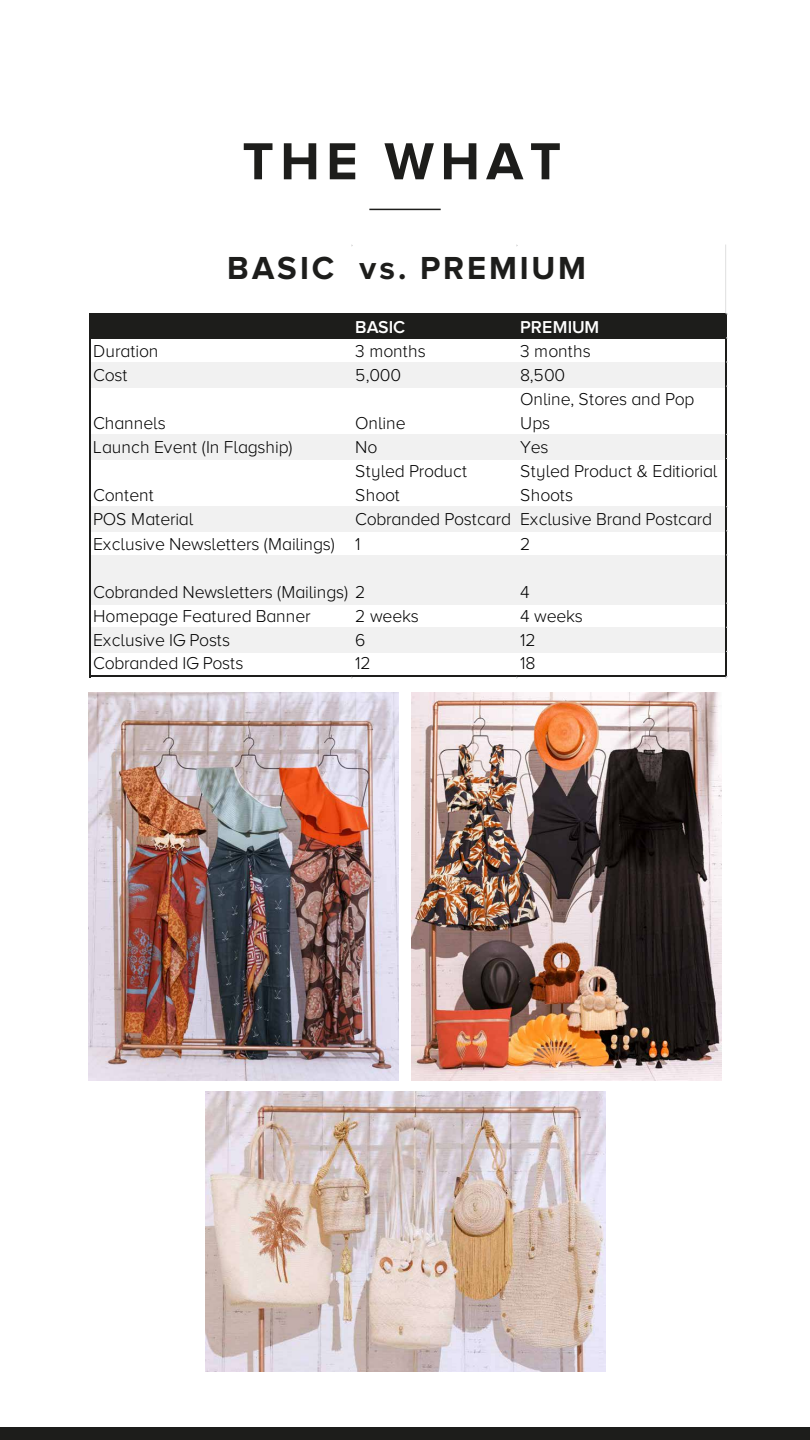
<style>
.page{position:relative;width:810px;height:1440px;background:#fff}
.page>*{position:absolute;margin:0;border:0;box-sizing:border-box;transform-origin:0 0}
.t1{font:700 54px "Proxima Nova";letter-spacing:.12em;color:#1d1d1b}
.t2{font:700 33.08px "Proxima Nova";letter-spacing:.085em;color:#1d1d1b}
.t3{font:300 17.85px/24.2px "Proxima Nova A";letter-spacing:-.015em;color:#000}
.t4{font:600 17.85px "Proxima Nova A";letter-spacing:-.005em;color:#fff}
</style>
<div class="page">
<hr style="left:369px;top:209px;width:72px;height:1px;background:#1d1d1b">
<div style="left:0;top:1427px;width:810px;height:13px;background:#1d1d1b"></div>
<div style="left:91px;top:314px;width:636px;height:25px;background:#1d1d1b"></div>
<div style="left:91px;top:362px;width:636px;height:25px;background:#f1f1f1"></div>
<div style="left:91px;top:434px;width:636px;height:25px;background:#f1f1f1"></div>
<div style="left:91px;top:507px;width:636px;height:25px;background:#f1f1f1"></div>
<div style="left:91px;top:555px;width:636px;height:49px;background:#f1f1f1"></div>
<div style="left:91px;top:627px;width:636px;height:25px;background:#f1f1f1"></div>
<hr style="left:91px;top:313px;width:636px;height:2px;background:#1d1d1b">
<hr style="left:726px;top:245px;width:1px;height:68px;background:#dfdfdf">
<hr style="left:91px;top:507px;width:634px;height:1px;background:#bfbfbf">
<hr style="left:91px;top:603px;width:634px;height:1px;background:#bfbfbf">
<hr style="left:89px;top:313px;width:2px;height:364px;background:#1d1d1b">
<hr style="left:91px;top:676px;width:636px;height:1px;background:#1d1d1b">
<hr style="left:725px;top:315px;width:2px;height:362px;background:#1d1d1b">
<img style="left:89px;top:692px;width:310px;height:388px">
<img style="left:411px;top:692px;width:310px;height:388px">
<img style="left:206px;top:1092px;width:399px;height:280px">
<h1 class="t1" style="left:242px;top:130px;width:320px">THE WHAT</h1>
<h2 class="t2" style="left:227px;top:249px;width:360px">BASIC vs. PREMIUM</h2>
<p class="t4" style="left:355px;top:317px;width:51px">BASIC</p>
<p class="t4" style="left:520px;top:317px;width:81px">PREMIUM</p>
<p class="t3" style="left:93px;top:338px;width:67px">Duration</p>
<p class="t3" style="left:355px;top:338px;width:72px">3 months</p>
<p class="t3" style="left:520px;top:338px;width:72px">3 months</p>
<p class="t3" style="left:93px;top:363px;width:36px">Cost</p>
<p class="t3" style="left:355px;top:363px;width:48px">5,000</p>
<p class="t3" style="left:520px;top:363px;width:47px">8,500</p>
<p class="t3" style="left:93px;top:411px;width:74px">Channels</p>
<p class="t3" style="left:355px;top:411px;width:52px">Online</p>
<p class="t3" style="left:520px;top:387px;width:176px">Online, Stores and Pop<br>Ups</p>
<p class="t3" style="left:93px;top:435px;width:201px">Launch Event (In Flagship)</p>
<p class="t3" style="left:355px;top:435px;width:24px">No</p>
<p class="t3" style="left:520px;top:435px;width:30px">Yes</p>
<p class="t3" style="left:93px;top:483px;width:62px">Content</p>
<p class="t3" style="left:355px;top:459px;width:113px">Styled Product<br>Shoot</p>
<p class="t3" style="left:520px;top:459px;width:199px">Styled Product &amp; Editiorial<br>Shoots</p>
<p class="t3" style="left:93px;top:507px;width:101px">POS Material</p>
<p class="t3" style="left:93px;top:507px;width:620px;text-indent:262px">Cobranded Postcard Exclusive Brand Postcard<br>Exclusive Newsletters (Mailings) 1</p>
<p class="t3" style="left:520px;top:531px;width:12px">2</p>
<p class="t3" style="left:93px;top:580px;width:274px">Cobranded Newsletters (Mailings) 2</p>
<p class="t3" style="left:520px;top:580px;width:11px">4</p>
<p class="t3" style="left:93px;top:604px;width:219px">Homepage Featured Banner</p>
<p class="t3" style="left:355px;top:604px;width:65px">2 weeks</p>
<p class="t3" style="left:520px;top:604px;width:64px">4 weeks</p>
<p class="t3" style="left:93px;top:628px;width:139px">Exclusive IG Posts</p>
<p class="t3" style="left:355px;top:628px;width:12px">6</p>
<p class="t3" style="left:520px;top:628px;width:17px">12</p>
<p class="t3" style="left:93px;top:651px;width:152px">Cobranded IG Posts</p>
<p class="t3" style="left:355px;top:651px;width:17px">12</p>
<p class="t3" style="left:520px;top:651px;width:17px">18</p>
</div>
